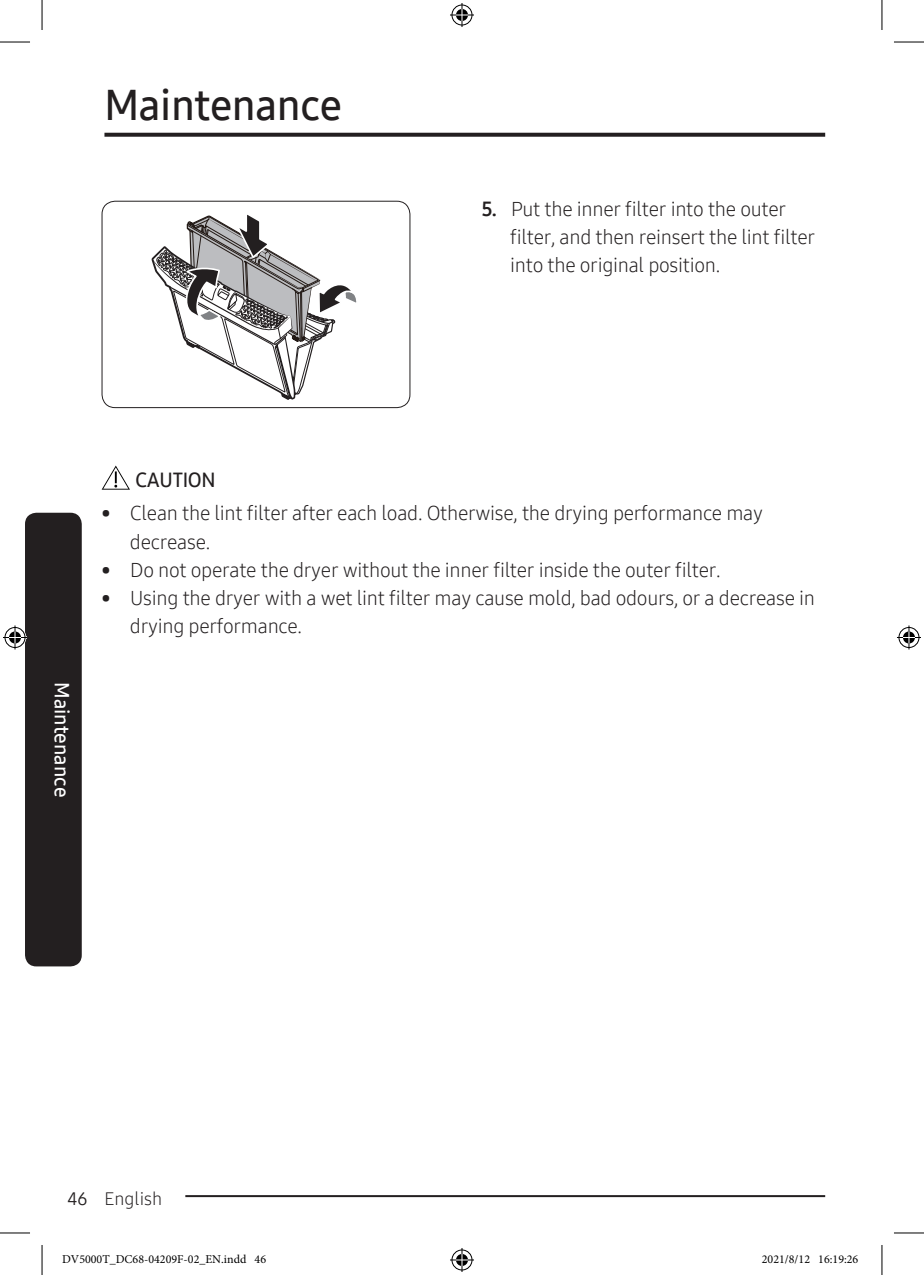
<style>
.page{position:relative;width:924px;height:1275px;background:#fff}
.page>*{position:absolute;margin:0;border:0;box-sizing:border-box;transform-origin:0 0}
.t1{font:42px "Samsung One 600";letter-spacing:-.01em;color:#231f20}
.t2{font:20px/28px "Samsung One 300";letter-spacing:-.015em;color:#231f20}
.t3{font:20px "Samsung One 600";color:#fff}
.t4{font:20px "Samsung One 600";letter-spacing:-.015em;color:#231f20}
.t5{font:18px "Samsung One 300";color:#231f20}
.t6{font:12px "Minion Pro";color:#000}
.s1{font-family:"Samsung One 700"}
.s2{font-family:"Samsung One 400"}
</style>
<div class="page">
<svg style="left:104px;top:133px;width:720px;height:4px;background:#322e2f"></svg>
<hr style="left:185px;top:1195px;width:639px;height:2px;background:#231f20">
<svg style="left:151px;top:214px;width:206px;height:186px"></svg>
<div style="left:102px;top:201px;width:308px;height:207px;border:1px solid #231f20;border-radius:13px"></div>
<svg style="left:102px;top:465px;width:28px;height:24px"></svg>
<div style="left:25px;top:513px;width:57px;height:453px;background:#231f20;border-radius:11px"></div>
<hr style="left:0;top:42px;width:30px;height:1px;background:#000">
<hr style="left:893px;top:42px;width:30px;height:1px;background:#000">
<hr style="left:0;top:1232px;width:30px;height:1px;background:#000">
<hr style="left:893px;top:1232px;width:30px;height:1px;background:#000">
<hr style="left:42px;top:0;width:1px;height:30px;background:#000">
<hr style="left:42px;top:1245px;width:1px;height:30px;background:#000">
<hr style="left:881px;top:0;width:1px;height:30px;background:#000">
<hr style="left:881px;top:1245px;width:1px;height:30px;background:#000">
<svg style="left:450px;top:3px;width:24px;height:24px"></svg>
<svg style="left:450px;top:1248px;width:24px;height:24px"></svg>
<svg style="left:3px;top:625px;width:24px;height:24px"></svg>
<svg style="left:897px;top:625px;width:23px;height:24px"></svg>
<h1 class="t1" style="left:104px;top:77px;width:239px">Maintenance</h1>
<p class="t2" style="left:510px;top:195px;width:306px;text-indent:-28px"><span class="s1">5.</span> Put the inner filter into the outer filter, and then reinsert the lint filter into the original position.</p>
<p class="t3" style="left:75px;top:682px;width:116px;rotate:90deg">Maintenance</p>
<p class="t4" style="left:135px;top:466px;width:82px">CAUTION</p>
<p class="t2" style="left:130px;top:499px;width:634px;text-indent:-28px">• Clean the lint filter after each load. Otherwise, the drying performance may decrease.</p>
<p class="t2" style="left:102px;top:555px;width:620px">• Do not operate the dryer without the inner filter inside the outer filter.</p>
<p class="t2" style="left:130px;top:583px;width:686px;text-indent:-28px">• Using the dryer with a wet lint filter may cause mold, bad odours, or a decrease in drying performance.</p>
<p class="t5" style="left:67px;top:1186px;width:96px"><span class="s2">46</span> English</p>
<p class="t6" style="left:62px;top:1251px;width:205px">DV5000T_DC68-04209F-02_EN.indd 46</p>
<p class="t6" style="left:761px;top:1251px;width:98px">2021/8/12 16:19:26</p>
</div>
